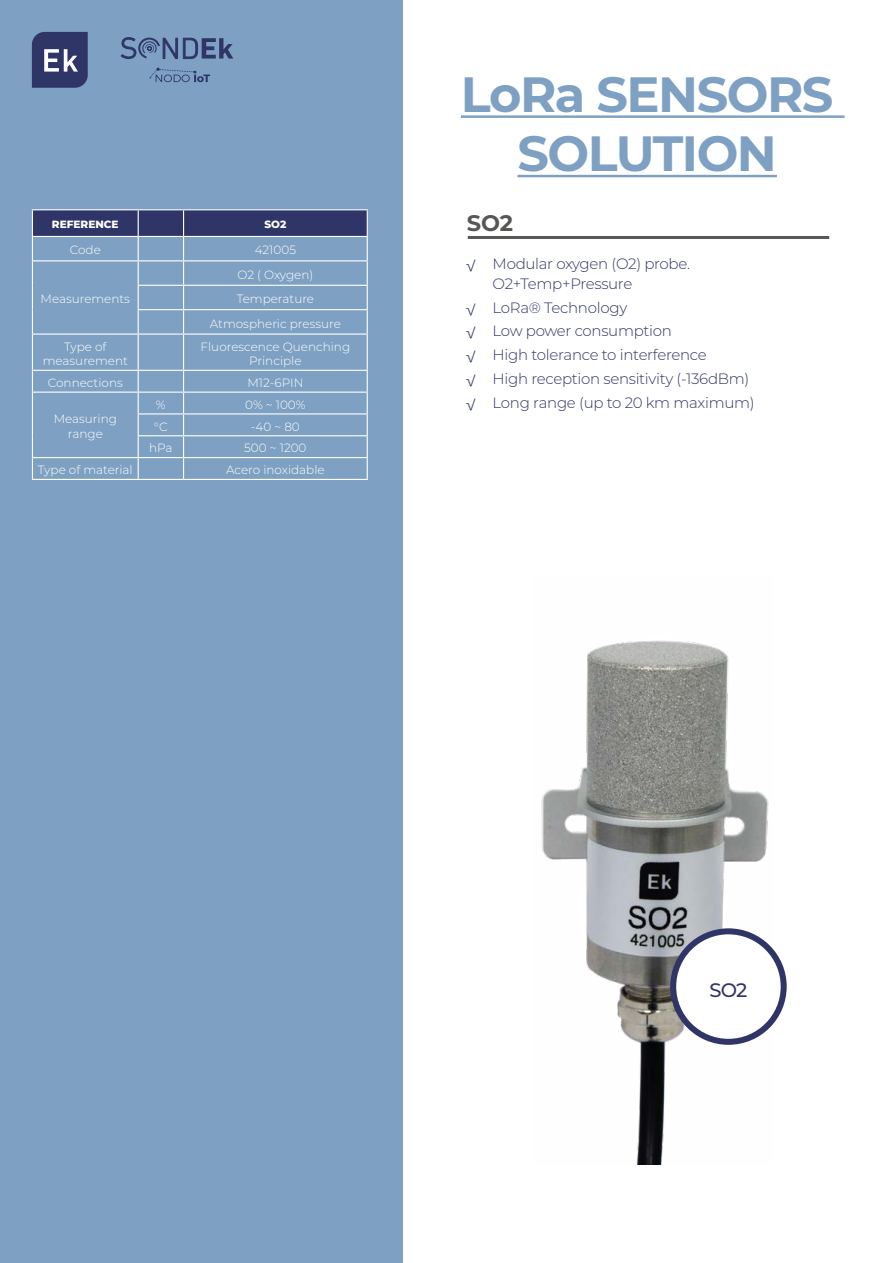
<style>
.page{position:relative;width:893px;height:1263px;background:#fff}
.page>*{position:absolute;margin:0;border:0;box-sizing:border-box;transform-origin:0 0}
.t1{font:700 49.5px/59.4px "Montserrat";letter-spacing:-.03em;color:#7ea0c2;text-align:center}
.t2{font:700 22.5px "Montserrat";color:#575756}
.t3{font:500 19.5px "Montserrat";color:#303568}
.t4{font:300 15px/23.7px "Montserrat";letter-spacing:-.02em;color:#303568}
.t5{font:300 12px/14.4px "Montserrat";color:#fff;text-align:center}
.t6{font:800 10.5px "Montserrat";color:#fff}
.s1{font-weight:400;font-size:12.75px}
</style>
<div class="page">
<div style="left:0;top:0;width:402px;height:1263px;background:#7ea0c2"></div>
<hr style="left:468px;top:236px;width:361px;height:3px;background:#575756">
<svg style="left:32px;top:32px;width:56px;height:56px;background:#494e7b"></svg>
<svg style="left:121px;top:37px;width:112px;height:22px"></svg>
<svg style="left:149px;top:68px;width:61px;height:14px"></svg>
<img style="left:541px;top:640px;width:231px;height:524px">
<div style="left:673px;top:931px;width:111px;height:111px;background:#fff;border-radius:50%"></div>
<div style="left:670px;top:928px;width:117px;height:117px;border:6px solid #303568;border-radius:50%"></div>
<div style="left:32px;top:210px;width:106px;height:26px;background:#303568"></div>
<hr style="left:138px;top:209px;width:46px;height:1px;background:#fff">
<hr style="left:184px;top:209px;width:184px;height:1px;background:#fff">
<hr style="left:32px;top:333px;width:106px;height:2px;background:#fff">
<hr style="left:32px;top:335px;width:1px;height:35px;background:#fff">
<hr style="left:138px;top:333px;width:46px;height:2px;background:#fff">
<hr style="left:138px;top:335px;width:1px;height:35px;background:#fff">
<hr style="left:184px;top:333px;width:184px;height:2px;background:#fff">
<hr style="left:183px;top:335px;width:1px;height:35px;background:#fff">
<hr style="left:367px;top:335px;width:1px;height:35px;background:#fff">
<hr style="left:32px;top:370px;width:106px;height:1px;background:#fff">
<hr style="left:138px;top:370px;width:46px;height:1px;background:#fff">
<hr style="left:184px;top:370px;width:184px;height:1px;background:#fff">
<hr style="left:32px;top:392px;width:106px;height:1px;background:#fff">
<hr style="left:138px;top:392px;width:46px;height:1px;background:#fff">
<hr style="left:184px;top:392px;width:184px;height:1px;background:#fff">
<hr style="left:138px;top:413px;width:46px;height:1px;background:#fff">
<hr style="left:184px;top:413px;width:184px;height:1px;background:#fff">
<hr style="left:138px;top:435px;width:46px;height:1px;background:#fff">
<hr style="left:184px;top:435px;width:184px;height:1px;background:#fff">
<hr style="left:32px;top:457px;width:106px;height:1px;background:#fff">
<svg style="left:32px;top:371px;width:1px;height:108px"></svg>
<hr style="left:138px;top:457px;width:46px;height:1px;background:#fff">
<svg style="left:138px;top:371px;width:1px;height:108px"></svg>
<hr style="left:184px;top:457px;width:184px;height:1px;background:#fff">
<svg style="left:183px;top:371px;width:1px;height:108px"></svg>
<svg style="left:367px;top:371px;width:1px;height:108px"></svg>
<hr style="left:32px;top:479px;width:106px;height:1px;background:#fff">
<hr style="left:138px;top:479px;width:46px;height:1px;background:#fff">
<hr style="left:184px;top:479px;width:184px;height:1px;background:#fff">
<hr style="left:32px;top:209px;width:106px;height:1px;background:#fff">
<hr style="left:32px;top:236px;width:106px;height:1px;background:#fff">
<svg style="left:32px;top:210px;width:1px;height:123px"></svg>
<svg style="left:138px;top:210px;width:230px;height:123px"></svg>
<hr style="left:32px;top:260px;width:106px;height:1px;background:#fff">
<hr style="left:461px;top:115px;width:384px;height:3px;background:#7ea0c2">
<hr style="left:517px;top:175px;width:260px;height:2px;background:#7ea0c2">
<p class="t6" style="left:52px;top:217px;width:68px">REFERENCE</p>
<p class="t6" style="left:264px;top:217px;width:23px">SO2</p>
<p class="t5" style="left:70px;top:243px;width:33px">Code</p>
<p class="t5" style="left:255px;top:243px;width:43px">421005</p>
<p class="t5" style="left:41px;top:291px;width:91px">Measurements</p>
<p class="t5" style="left:210px;top:262px;width:133px;line-height:24.5px">O2 ( Oxygen)<br>Temperature<br>Atmospheric pressure</p>
<p class="t5" style="left:43px;top:339px;width:87px">Type of measurement</p>
<p class="t5" style="left:201px;top:339px;width:151px">Fluorescence Quenching<br>Principle</p>
<p class="t5" style="left:48px;top:375px;width:76px">Connections</p>
<p class="t5" style="left:247px;top:375px;width:58px">M12-6PIN</p>
<p class="t5" style="left:54px;top:412px;width:65px">Measuring range</p>
<p class="t5" style="left:156px;top:397px;width:11px">%</p>
<p class="t5" style="left:245px;top:397px;width:62px">0% ~ 100%</p>
<p class="t5" style="left:154px;top:419px;width:15px">°C</p>
<p class="t5" style="left:251px;top:419px;width:50px">-40 ~ 80</p>
<p class="t5" style="left:149px;top:441px;width:25px">hPa</p>
<p class="t5" style="left:244px;top:441px;width:64px">500 ~ 1200</p>
<p class="t5" style="left:38px;top:462px;width:96px">Type of material</p>
<p class="t5" style="left:226px;top:462px;width:100px">Acero inoxidable</p>
<h1 class="t1" style="left:461px;top:62px;width:374px">LoRa SENSORS<br>SOLUTION</h1>
<h2 class="t2" style="left:467px;top:207px;width:48px">SO2</h2>
<p class="t4" style="left:493px;top:254px;width:199px;line-height:19.5px;text-indent:-27px"><span class="s1">√</span> Modular oxygen (O2) probe.<br>O2+Temp+Pressure</p>
<p class="t4" style="left:466px;top:295px;width:290px"><span class="s1">√</span> LoRa® Technology<br><span class="s1">√</span> Low power consumption<br><span class="s1">√</span> High tolerance to interference<br><span class="s1">√</span> High reception sensitivity (-136dBm) <span class="s1">√</span> Long range (up to 20 km maximum)</p>
<h3 class="t3" style="left:709px;top:976px;width:39px">SO2</h3>
</div>
